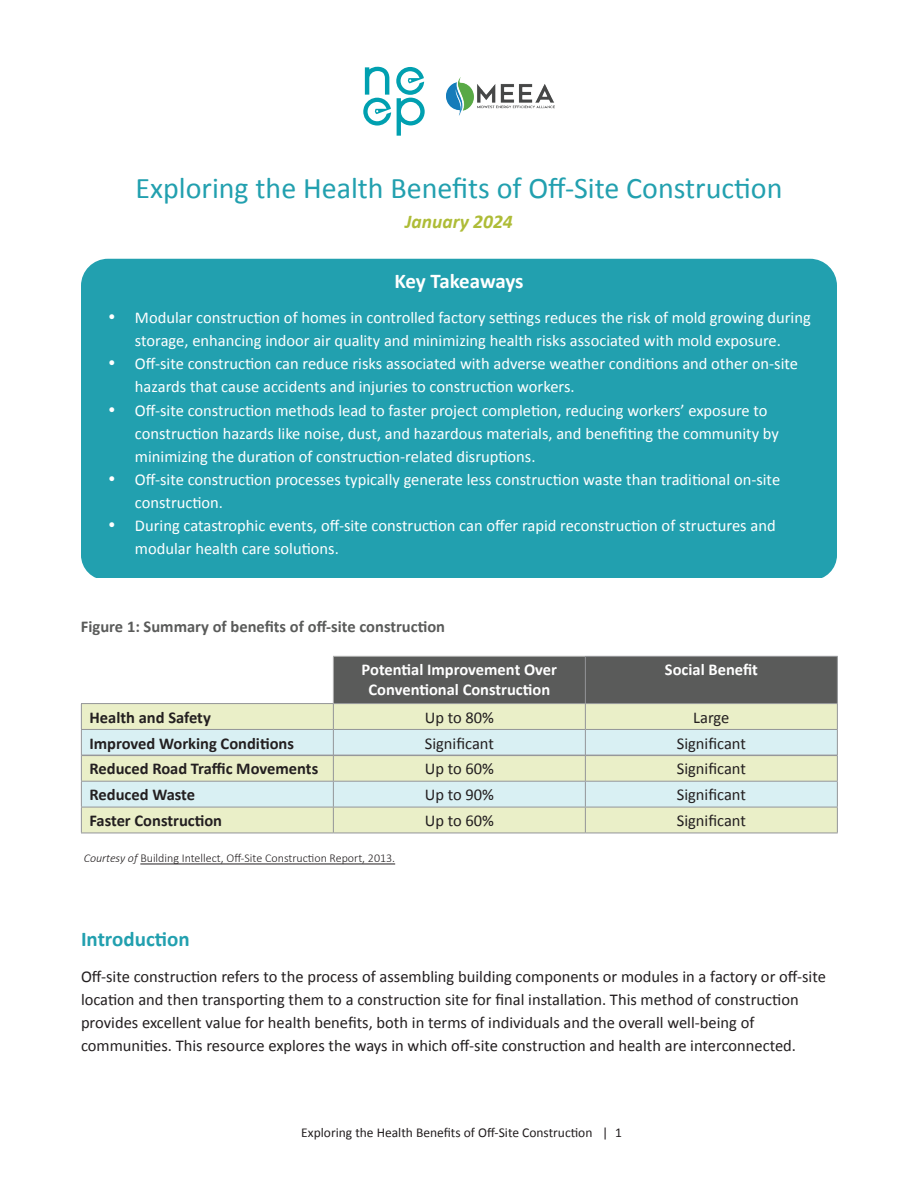
<style>
.page{position:relative;width:918px;height:1188px;background:#fff}
.page>*{position:absolute;margin:0;border:0;box-sizing:border-box;transform-origin:0 0}
.t1{font:30px "Calibri";color:#22a0af}
.t2{font:700 21px "Calibri";letter-spacing:-.01em;color:#fff}
.t3{font:700 21px "Calibri";color:#22a0af}
.t4{font:italic 700 19.5px "Calibri";color:#aebc37}
.t5{font:16.5px/23.1px "Calibri";color:#fff}
.t6{font:16.5px/23.1px "Calibri";color:#231f20}
.t7{font:700 16.5px "Calibri";color:#231f20}
.t8{font:700 16.5px/19.5px "Calibri";color:#fff;text-align:center}
.t9{font:700 16.5px "Calibri";color:#5a5b5a}
.t10{font:13.5px "Calibri";color:#231f20}
.t11{font:300 12px "Calibri";color:#231f20}
.s1{font-style:italic}
</style>
<div class="page">
<img style="left:447px;top:78px;width:108px;height:37px">
<svg style="left:363px;top:67px;width:62px;height:69px"></svg>
<div style="left:81px;top:259px;width:756px;height:38px;background:#22a0af"></div>
<div style="left:81px;top:297px;width:756px;height:74px;background:#22a0af"></div>
<div style="left:81px;top:343px;width:756px;height:74px;background:#22a0af"></div>
<div style="left:81px;top:390px;width:756px;height:96px;background:#22a0af"></div>
<div style="left:81px;top:459px;width:756px;height:73px;background:#22a0af"></div>
<hr style="left:140px;top:864px;width:255px;height:1px;background:#231f20">
<div style="left:82px;top:704px;width:251px;height:129px;background:#eaefc8"></div>
<svg style="left:82px;top:730px;width:251px;height:77px;background:#ddeee3"></svg>
<hr style="left:81px;top:703px;width:252px;height:1px;background:#939598">
<hr style="left:82px;top:755px;width:251px;height:1px;background:#939598">
<svg style="left:333px;top:656px;width:505px;height:177px;background:#bdc6b6"></svg>
<hr style="left:333px;top:656px;width:252px;height:1px;background:#adadad">
<hr style="left:333px;top:657px;width:1px;height:46px;background:#adadad">
<hr style="left:81px;top:729px;width:252px;height:1px;background:#939598">
<hr style="left:333px;top:729px;width:252px;height:1px;background:#939598">
<hr style="left:585px;top:729px;width:253px;height:1px;background:#939598">
<svg style="left:81px;top:704px;width:1px;height:129px"></svg>
<hr style="left:81px;top:781px;width:252px;height:1px;background:#939598">
<hr style="left:333px;top:781px;width:252px;height:1px;background:#939598">
<hr style="left:585px;top:781px;width:253px;height:1px;background:#939598">
<hr style="left:81px;top:807px;width:252px;height:1px;background:#939598">
<hr style="left:333px;top:807px;width:252px;height:1px;background:#939598">
<hr style="left:585px;top:807px;width:253px;height:1px;background:#939598">
<hr style="left:81px;top:833px;width:252px;height:1px;background:#939598">
<hr style="left:333px;top:833px;width:252px;height:1px;background:#939598">
<hr style="left:585px;top:833px;width:253px;height:1px;background:#939598">
<div style="left:81px;top:532px;width:756px;height:46px;background:#22a0af"></div>
<h1 class="t1" style="left:135px;top:169px;width:649px">Exploring the Health Benefits of Off-Site Construction</h1>
<p class="t4" style="left:405px;top:208px;width:109px">January 2024</p>
<p class="t2" style="left:394px;top:266px;width:131px">Key Takeaways</p>
<p class="t5" style="left:108px;top:306px;width:704px;text-align:center">• Modular construction of homes in controlled factory settings reduces the risk of mold growing during storage, enhancing indoor air quality and minimizing health risks associated with mold exposure.</p>
<p class="t5" style="left:135px;top:352px;width:665px;text-indent:-27px">• Off-site construction can reduce risks associated with adverse weather conditions and other on-site hazards that cause accidents and injuries to construction workers.</p>
<p class="t5" style="left:135px;top:399px;width:646px;text-indent:-27px">• Off-site construction methods lead to faster project completion, reducing workers’ exposure to construction hazards like noise, dust, and hazardous materials, and benefiting the community by minimizing the duration of construction-related disruptions.</p>
<p class="t5" style="left:135px;top:468px;width:647px;text-indent:-27px">• Off-site construction processes typically generate less construction waste than traditional on-site construction.</p>
<p class="t5" style="left:135px;top:514px;width:642px;text-indent:-27px">• During catastrophic events, off-site construction can offer rapid reconstruction of structures and modular health care solutions.</p>
<p class="t9" style="left:81px;top:615px;width:366px">Figure 1: Summary of benefits of off-site construction</p>
<p class="t8" style="left:362px;top:660px;width:197px">Potential Improvement Over<br>Conventional Construction</p>
<p class="t8" style="left:665px;top:660px;width:95px">Social Benefit</p>
<p class="t7" style="left:89px;top:706px;width:123px">Health and Safety</p>
<p class="t6" style="left:425px;top:706px;width:71px">Up to 80%</p>
<p class="t6" style="left:693px;top:706px;width:38px">Large</p>
<p class="t7" style="left:89px;top:731px;width:206px">Improved Working Conditions</p>
<p class="t6" style="left:425px;top:732px;width:71px">Significant</p>
<p class="t6" style="left:677px;top:732px;width:71px">Significant</p>
<p class="t7" style="left:89px;top:757px;width:230px">Reduced Road Traffic Movements</p>
<p class="t6" style="left:425px;top:757px;width:71px">Up to 60%</p>
<p class="t6" style="left:677px;top:757px;width:71px">Significant</p>
<p class="t7" style="left:89px;top:783px;width:107px">Reduced Waste</p>
<p class="t6" style="left:425px;top:783px;width:71px">Up to 90%</p>
<p class="t6" style="left:677px;top:783px;width:71px">Significant</p>
<p class="t7" style="left:89px;top:809px;width:134px">Faster Construction</p>
<p class="t6" style="left:425px;top:809px;width:71px">Up to 60%</p>
<p class="t6" style="left:677px;top:809px;width:71px">Significant</p>
<p class="t11" style="left:84px;top:851px;width:313px"><span class="s1">Courtesy of</span> Building Intellect, Off-Site Construction Report, 2013.</p>
<p class="t3" style="left:81px;top:925px;width:110px">Introduction</p>
<p class="t6" style="left:81px;top:965px;width:746px">Off-site construction refers to the process of assembling building components or modules in a factory or off-site location and then transporting them to a construction site for final installation. This method of construction provides excellent value for health benefits, both in terms of individuals and the overall well-being of communities. This resource explores the ways in which off-site construction and health are interconnected.</p>
<p class="t10" style="left:301px;top:1124px;width:322px">Exploring the Health Benefits of Off-Site Construction | 1</p>
</div>
